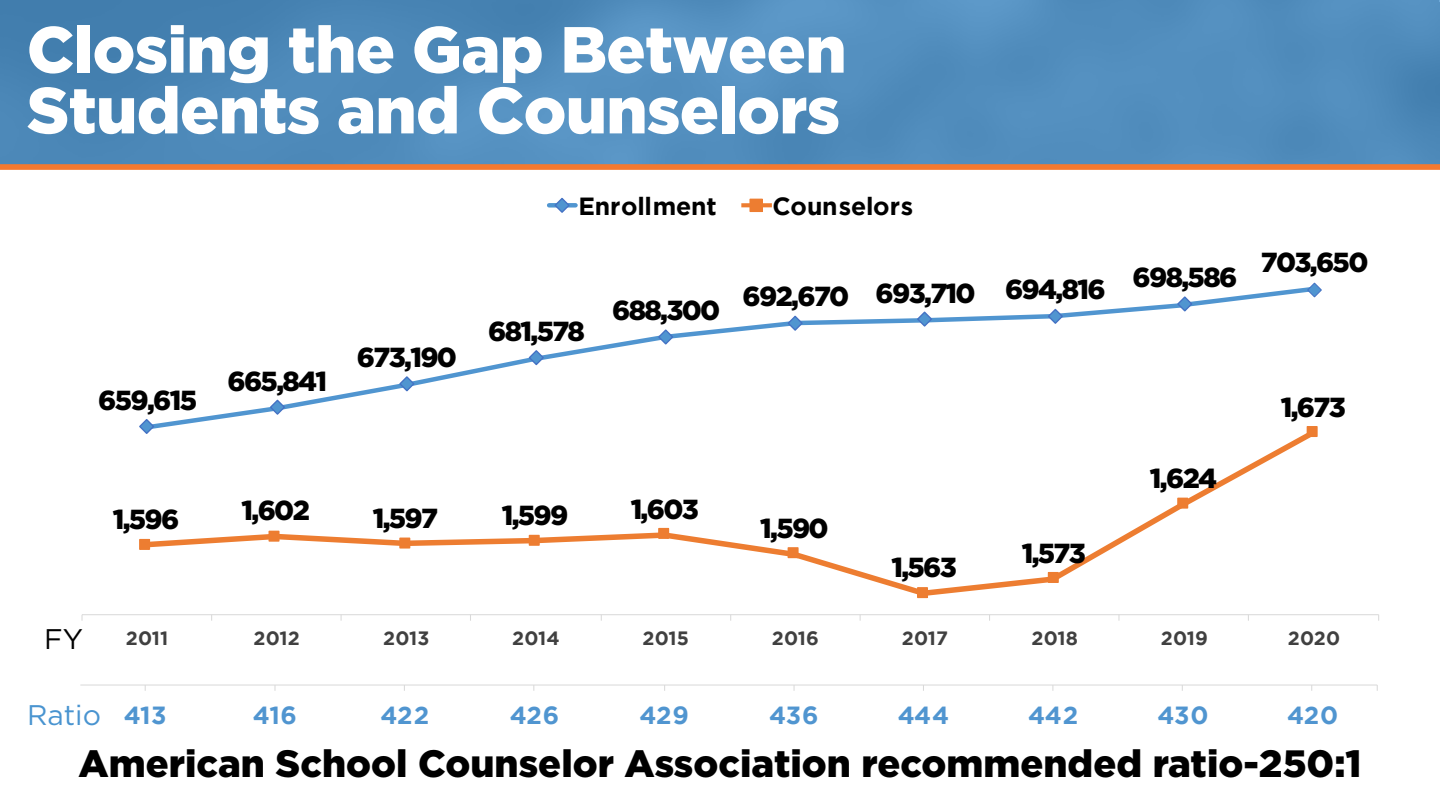
<style>
.page{position:relative;width:1440px;height:810px;background:#fff}
.page>*{position:absolute;margin:0;border:0;box-sizing:border-box;transform-origin:0 0}
.t1{font:900 65.1px "Gotham";letter-spacing:-.01em;color:#fff}
.t2{font:900 38.03px "Gotham";color:#000}
.t3{font:28.35px "Gotham";color:#4994d0}
.t4{font:28.35px "Gotham";color:#000}
.t5{font:900 27.53px "Gotham";letter-spacing:-.06em;color:#000}
.t6{font:700 24.75px "Gotham";color:#5095d0}
.t7{font:700 24.75px "Gotham";color:#000}
.t8{font:700 19.27px "Gotham";letter-spacing:.005em;color:#404040}
</style>
<div class="page">
<div style="left:0;top:0;width:1440px;height:166px;background:linear-gradient(to right,#4a86b6,#5490c0)"></div>
<div style="left:0;top:164px;width:1440px;height:6px;background:#f37930"></div>
<hr style="left:80px;top:685px;width:1297px;height:1px;background:#d9d9d9">
<svg style="left:140px;top:426px;width:1171px;height:173px"></svg>
<div style="left:140px;top:540px;width:9px;height:9px;background:#ed7d31"></div>
<div style="left:139px;top:539px;width:11px;height:11px;border:1px solid #ed7d31"></div>
<div style="left:269px;top:531px;width:10px;height:10px;background:#ed7d31"></div>
<div style="left:269px;top:531px;width:11px;height:11px;border:1px solid #ed7d31"></div>
<div style="left:400px;top:538px;width:10px;height:10px;background:#ed7d31"></div>
<div style="left:399px;top:538px;width:11px;height:11px;border:1px solid #ed7d31"></div>
<div style="left:529px;top:535px;width:10px;height:10px;background:#ed7d31"></div>
<div style="left:529px;top:535px;width:11px;height:11px;border:1px solid #ed7d31"></div>
<div style="left:659px;top:529px;width:9px;height:9px;background:#ed7d31"></div>
<div style="left:658px;top:528px;width:11px;height:11px;border:1px solid #ed7d31"></div>
<div style="left:788px;top:548px;width:10px;height:10px;background:#ed7d31"></div>
<div style="left:788px;top:547px;width:11px;height:11px;border:1px solid #ed7d31"></div>
<div style="left:918px;top:588px;width:9px;height:9px;background:#ed7d31"></div>
<div style="left:917px;top:587px;width:11px;height:11px;border:1px solid #ed7d31"></div>
<div style="left:1048px;top:573px;width:10px;height:9px;background:#ed7d31"></div>
<div style="left:1048px;top:572px;width:11px;height:11px;border:1px solid #ed7d31"></div>
<div style="left:1178px;top:498px;width:10px;height:10px;background:#ed7d31"></div>
<div style="left:1177px;top:498px;width:11px;height:11px;border:1px solid #ed7d31"></div>
<div style="left:1307px;top:427px;width:10px;height:9px;background:#ed7d31"></div>
<div style="left:1307px;top:426px;width:11px;height:11px;border:1px solid #ed7d31"></div>
<hr style="left:82px;top:614px;width:1297px;height:1px;background:#d9d9d9">
<svg style="left:81px;top:615px;width:2px;height:6px"></svg>
<svg style="left:156px;top:303px;width:1033px;height:129px"></svg>
<svg style="left:139px;top:419px;width:17px;height:16px"></svg>
<svg style="left:269px;top:398px;width:17px;height:18px"></svg>
<svg style="left:398px;top:375px;width:18px;height:18px"></svg>
<svg style="left:527px;top:349px;width:18px;height:17px"></svg>
<svg style="left:657px;top:328px;width:18px;height:18px"></svg>
<svg style="left:786px;top:314px;width:18px;height:18px"></svg>
<svg style="left:916px;top:310px;width:17px;height:18px"></svg>
<svg style="left:1047px;top:308px;width:17px;height:17px"></svg>
<svg style="left:1176px;top:282px;width:146px;height:31px"></svg>
<div style="left:549px;top:203px;width:27px;height:5px;background:#5095d0"></div>
<svg style="left:553px;top:197px;width:18px;height:16px"></svg>
<svg style="left:743px;top:203px;width:27px;height:4px"></svg>
<div style="left:750px;top:199px;width:12px;height:13px;background:#ed7d31"></div>
<div style="left:749px;top:199px;width:14px;height:13px;border:1px solid #ed7d31"></div>
<p class="t1" style="left:27px;top:12px;width:821px">Closing the Gap Between</p>
<p class="t1" style="left:27px;top:73px;width:815px">Students and Counselors</p>
<p class="t7" style="left:578px;top:192px;width:140px">Enrollment</p>
<p class="t7" style="left:773px;top:192px;width:142px">Counselors</p>
<p class="t5" style="left:98px;top:384px;width:100px">659,615</p>
<p class="t5" style="left:228px;top:365px;width:101px">665,841</p>
<p class="t5" style="left:357px;top:342px;width:102px">673,190</p>
<p class="t5" style="left:488px;top:315px;width:98px">681,578</p>
<p class="t5" style="left:612px;top:294px;width:110px">688,300</p>
<p class="t5" style="left:113px;top:504px;width:68px">1,596</p>
<p class="t5" style="left:242px;top:495px;width:70px">1,602</p>
<p class="t5" style="left:373px;top:502px;width:67px">1,597</p>
<p class="t5" style="left:502px;top:499px;width:68px">1,599</p>
<p class="t5" style="left:631px;top:493px;width:70px">1,603</p>
<p class="t5" style="left:743px;top:275px;width:496px">692,670 693,710 694,816 698,586</p>
<p class="t5" style="left:760px;top:512px;width:70px">1,590</p>
<p class="t5" style="left:891px;top:552px;width:67px">1,563</p>
<p class="t5" style="left:1022px;top:537px;width:66px">1,573</p>
<p class="t5" style="left:1150px;top:463px;width:69px">1,624</p>
<p class="t5" style="left:1261px;top:246px;width:109px">703,650</p>
<p class="t5" style="left:1281px;top:391px;width:67px">1,673</p>
<p class="t4" style="left:44px;top:621px;width:40px">FY</p>
<p class="t8" style="left:126px;top:627px;width:44px">2011</p>
<p class="t8" style="left:253px;top:627px;width:48px">2012</p>
<p class="t8" style="left:383px;top:627px;width:48px">2013</p>
<p class="t8" style="left:512px;top:627px;width:49px">2014</p>
<p class="t8" style="left:642px;top:627px;width:48px">2015</p>
<p class="t8" style="left:772px;top:627px;width:49px">2016</p>
<p class="t8" style="left:902px;top:627px;width:48px">2017</p>
<p class="t8" style="left:1031px;top:627px;width:48px">2018</p>
<p class="t8" style="left:1161px;top:627px;width:49px">2019</p>
<p class="t8" style="left:1288px;top:627px;width:54px">2020</p>
<p class="t3" style="left:27px;top:696px;width:75px">Ratio</p>
<p class="t2" style="left:79px;top:742px;width:1284px">American School Counselor Association recommended ratio-250:1</p>
<p class="t6" style="left:124px;top:701px;width:44px">413</p>
<p class="t6" style="left:253px;top:701px;width:45px">416</p>
<p class="t6" style="left:381px;top:701px;width:50px">422</p>
<p class="t6" style="left:510px;top:701px;width:51px">426</p>
<p class="t6" style="left:640px;top:701px;width:51px">429</p>
<p class="t6" style="left:769px;top:701px;width:51px">436</p>
<p class="t6" style="left:898px;top:701px;width:53px">444</p>
<p class="t6" style="left:1028px;top:701px;width:51px">442</p>
<p class="t6" style="left:1157px;top:701px;width:53px">430</p>
<p class="t6" style="left:1287px;top:701px;width:53px">420</p>
</div>
